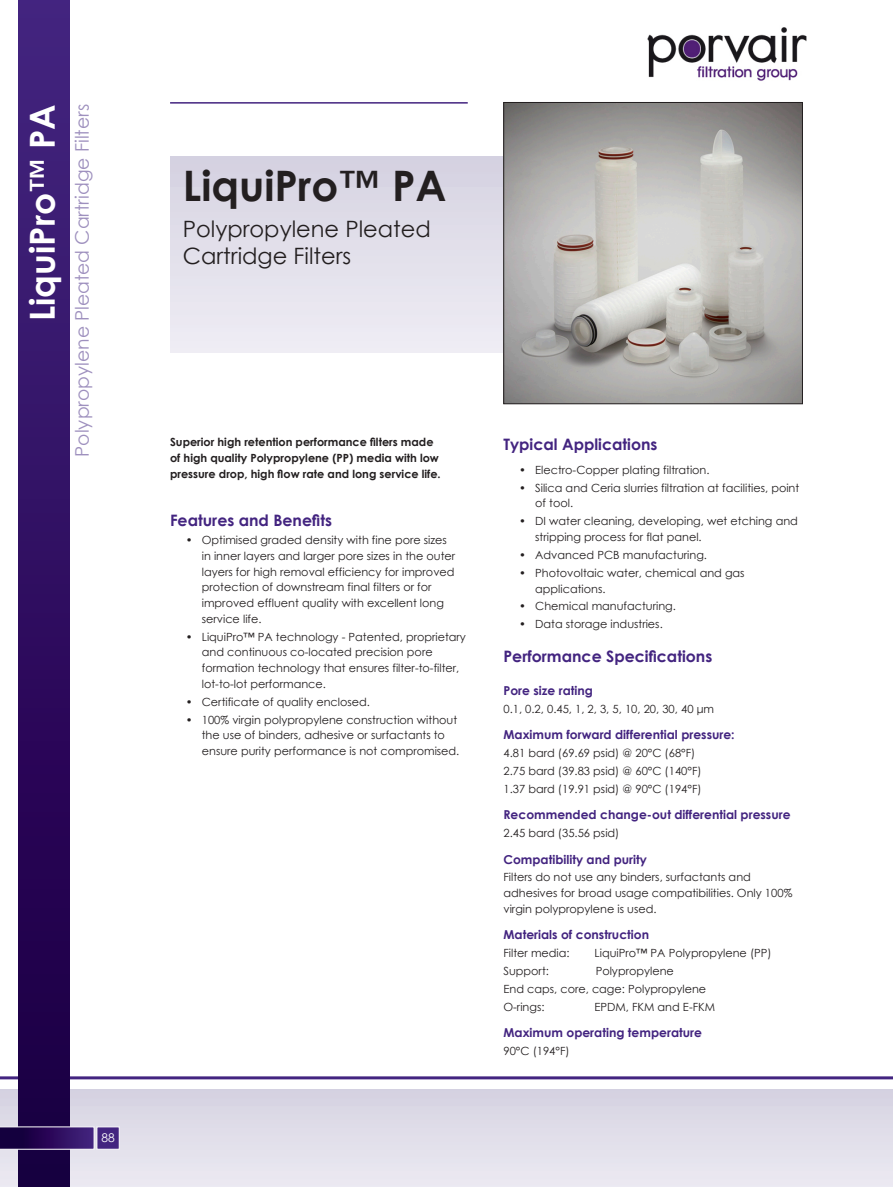
<style>
.page{position:relative;width:893px;height:1187px;background:#fff}
.page>*{position:absolute;margin:0;border:0;box-sizing:border-box;transform-origin:0 0}
.Product_Name{font:700 42px "Century Gothic";color:#231f20}
.t1{font:700 34.5px "Century Gothic";color:#fff}
.Product_Name-2{font:22.5px/27px "Century Gothic";color:#231f20}
.Title_Header{font:18.75px "Century Gothic";color:#9e90be}
.Sub_Header{font:700 15.75px "Century Gothic";color:#432480}
.Bulleted_Body_Text{font:700 15.75px "Century Gothic";color:#432480}
.Top_Body_Text{font:700 12.3px "Century Gothic";color:#432480}
.t2{font:12px "Century Gothic";color:#fff}
.Bulleted_Body_Text-2{font:11.25px/15.8px "Century Gothic";color:#231f20}
.Body_Text{font:700 11.25px/15.8px "Century Gothic";color:#231f20}
</style>
<div class="page">
<div style="left:0;top:1089px;width:893px;height:97px;background:linear-gradient(to right,#e1deea,#e1dee9)"></div>
<hr style="left:170px;top:102px;width:298px;height:2px;background:#432480">
<div style="left:170px;top:157px;width:575px;height:195px;background:linear-gradient(to bottom,#d5d2e1,#efedf5)"></div>
<img style="left:505px;top:104px;width:296px;height:298px">
<div style="left:503px;top:102px;width:300px;height:302px;border:1px solid #231f20"></div>
<hr style="left:0;top:1076px;width:893px;height:3px;background:#432480">
<div style="left:18px;top:0;width:51px;height:1186px;background:linear-gradient(to bottom,#442480,#190040)"></div>
<img style="left:647px;top:27px;width:160px;height:54px">
<svg style="left:0;top:1126px;width:120px;height:23px;background:#41276e"></svg>
<p class="t1" style="left:16px;top:321px;width:218px;rotate:-90deg">LiquiPro™ PA</p>
<p class="Title_Header" style="left:69px;top:456px;width:354px;rotate:-90deg">Polypropylene Pleated Cartridge Filters</p>
<p class="t2" style="left:101px;top:1129px;width:15px">88</p>
<p class="Product_Name" style="left:183px;top:154px;width:265px">LiquiPro™ PA</p>
<p class="Product_Name-2" style="left:183px;top:215px;width:250px">Polypropylene Pleated<br>Cartridge Filters</p>
<p class="Body_Text" style="left:170px;top:433px;width:272px">Superior high retention performance filters made of high quality Polypropylene (PP) media with low pressure drop, high flow rate and long service life.</p>
<p class="Bulleted_Body_Text" style="left:170px;top:508px;width:163px">Features and Benefits</p>
<p class="Bulleted_Body_Text-2" style="left:202px;top:532px;width:255px;text-indent:-16px">• Optimised graded density with fine pore sizes in inner layers and larger pore sizes in the outer layers for high removal efficiency for improved protection of downstream final filters or for improved effluent quality with excellent long service life.</p>
<p class="Bulleted_Body_Text-2" style="left:202px;top:628px;width:266px;text-indent:-16px">• LiquiPro™ PA technology - Patented, proprietary and continuous co-located precision pore formation technology that ensures filter-to-filter, lot-to-lot performance.</p>
<p class="Bulleted_Body_Text-2" style="left:186px;top:693px;width:186px">• Certificate of quality enclosed.</p>
<p class="Bulleted_Body_Text-2" style="left:202px;top:711px;width:259px;text-indent:-16px">• 100% virgin polypropylene construction without the use of binders, adhesive or surfactants to ensure purity performance is not compromised.</p>
<p class="Sub_Header" style="left:503px;top:432px;width:156px">Typical Applications</p>
<p class="Bulleted_Body_Text-2" style="left:519px;top:461px;width:192px">• Electro-Copper plating filtration.</p>
<p class="Bulleted_Body_Text-2" style="left:535px;top:479px;width:266px;text-indent:-16px">• Silica and Ceria slurries filtration at facilities, point of tool.</p>
<p class="Bulleted_Body_Text-2" style="left:535px;top:513px;width:264px;text-indent:-16px">• DI water cleaning, developing, wet etching and stripping process for flat panel.</p>
<p class="Bulleted_Body_Text-2" style="left:519px;top:547px;width:190px">• Advanced PCB manufacturing.</p>
<p class="Bulleted_Body_Text-2" style="left:535px;top:564px;width:211px;text-indent:-16px">• Photovoltaic water, chemical and gas applications.</p>
<p class="Bulleted_Body_Text-2" style="left:519px;top:598px;width:158px">• Chemical manufacturing.</p>
<p class="Bulleted_Body_Text-2" style="left:519px;top:616px;width:145px">• Data storage industries.</p>
<p class="Sub_Header" style="left:503px;top:644px;width:210px">Performance Specifications</p>
<p class="Top_Body_Text" style="left:503px;top:681px;width:91px">Pore size rating</p>
<p class="Bulleted_Body_Text-2" style="left:503px;top:700px;width:212px">0.1, 0.2, 0.45, 1, 2, 3, 5, 10, 20, 30, 40 μm</p>
<p class="Top_Body_Text" style="left:503px;top:725px;width:233px">Maximum forward differential pressure:</p>
<p class="Bulleted_Body_Text-2" style="left:503px;top:745px;width:193px">4.81 bard (69.69 psid) @ 20°C (68°F)</p>
<p class="Bulleted_Body_Text-2" style="left:503px;top:762px;width:200px">2.75 bard (39.83 psid) @ 60°C (140°F)</p>
<p class="Bulleted_Body_Text-2" style="left:503px;top:780px;width:200px">1.37 bard (19.91 psid) @ 90°C (194°F)</p>
<p class="Top_Body_Text" style="left:503px;top:805px;width:289px">Recommended change-out differential pressure</p>
<p class="Bulleted_Body_Text-2" style="left:503px;top:825px;width:117px">2.45 bard (35.56 psid)</p>
<p class="Top_Body_Text" style="left:503px;top:849px;width:145px">Compatibility and purity</p>
<p class="Bulleted_Body_Text-2" style="left:503px;top:869px;width:290px">Filters do not use any binders, surfactants and adhesives for broad usage compatibilities. Only 100% virgin polypropylene is used.</p>
<p class="Top_Body_Text" style="left:503px;top:925px;width:147px">Materials of construction</p>
<p class="Bulleted_Body_Text-2" style="left:503px;top:945px;width:68px">Filter media:</p>
<p class="Bulleted_Body_Text-2" style="left:595px;top:945px;width:179px">LiquiPro™ PA Polypropylene (PP)</p>
<p class="Bulleted_Body_Text-2" style="left:503px;top:962px;width:47px">Support:</p>
<p class="Bulleted_Body_Text-2" style="left:596px;top:962px;width:80px">Polypropylene</p>
<p class="Bulleted_Body_Text-2" style="left:503px;top:980px;width:204px">End caps, core, cage: Polypropylene</p>
<p class="Bulleted_Body_Text-2" style="left:503px;top:998px;width:43px">O-rings:</p>
<p class="Bulleted_Body_Text-2" style="left:594px;top:998px;width:122px">EPDM, FKM and E-FKM</p>
<p class="Top_Body_Text" style="left:503px;top:1023px;width:200px">Maximum operating temperature</p>
<p class="Bulleted_Body_Text-2" style="left:503px;top:1042px;width:68px">90°C (194°F)</p>
</div>
